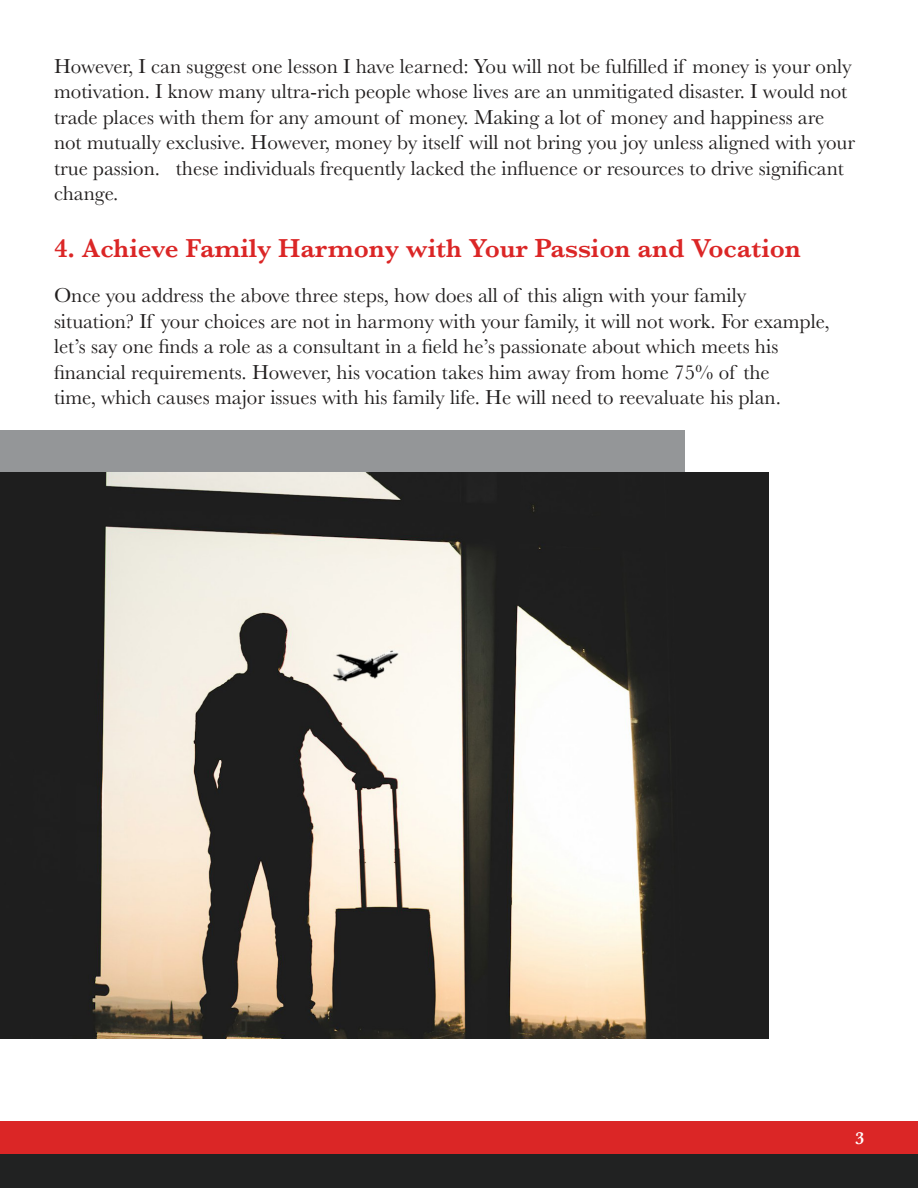
<style>
.page{position:relative;width:918px;height:1188px;background:#fff}
.page>*{position:absolute;margin:0;border:0;box-sizing:border-box;transform-origin:0 0}
.t1{font:600 27px "Baskerville";color:#db2626}
.t2{font:21px/25.5px "Baskerville";color:#221f1f}
.t3{font:600 18px "Baskerville";color:#fff}
</style>
<div class="page">
<div style="left:0;top:430px;width:685px;height:296px;background:#949698"></div>
<img style="left:0;top:472px;width:769px;height:567px">
<div style="left:0;top:1121px;width:918px;height:67px;background:#db2626"></div>
<div style="left:0;top:1154px;width:918px;height:34px;background:#212222"></div>
<p class="t2" style="left:54px;top:54px;width:803px">However, I can suggest one lesson I have learned: You will not be fulfilled if money is your only motivation. I know many ultra-rich people whose lives are an unmitigated disaster. I would not trade places with them for any amount of money. Making a lot of money and happiness are not mutually exclusive. However, money by itself will not bring you joy unless aligned with your true passion. these individuals frequently lacked the influence or resources to drive significant change.</p>
<p class="t1" style="left:54px;top:238px;width:749px">4. Achieve Family Harmony with Your Passion and Vocation</p>
<p class="t2" style="left:54px;top:285px;width:777px">Once you address the above three steps, how does all of this align with your family situation? If your choices are not in harmony with your family, it will not work. For example, let’s say one finds a role as a consultant in a field he’s passionate about which meets his financial requirements. However, his vocation takes him away from home 75% of the<br>time, which causes major issues with his family life. He will need to reevaluate his plan.</p>
<p class="t3" style="left:855px;top:1132px;width:10px">3</p>
</div>
